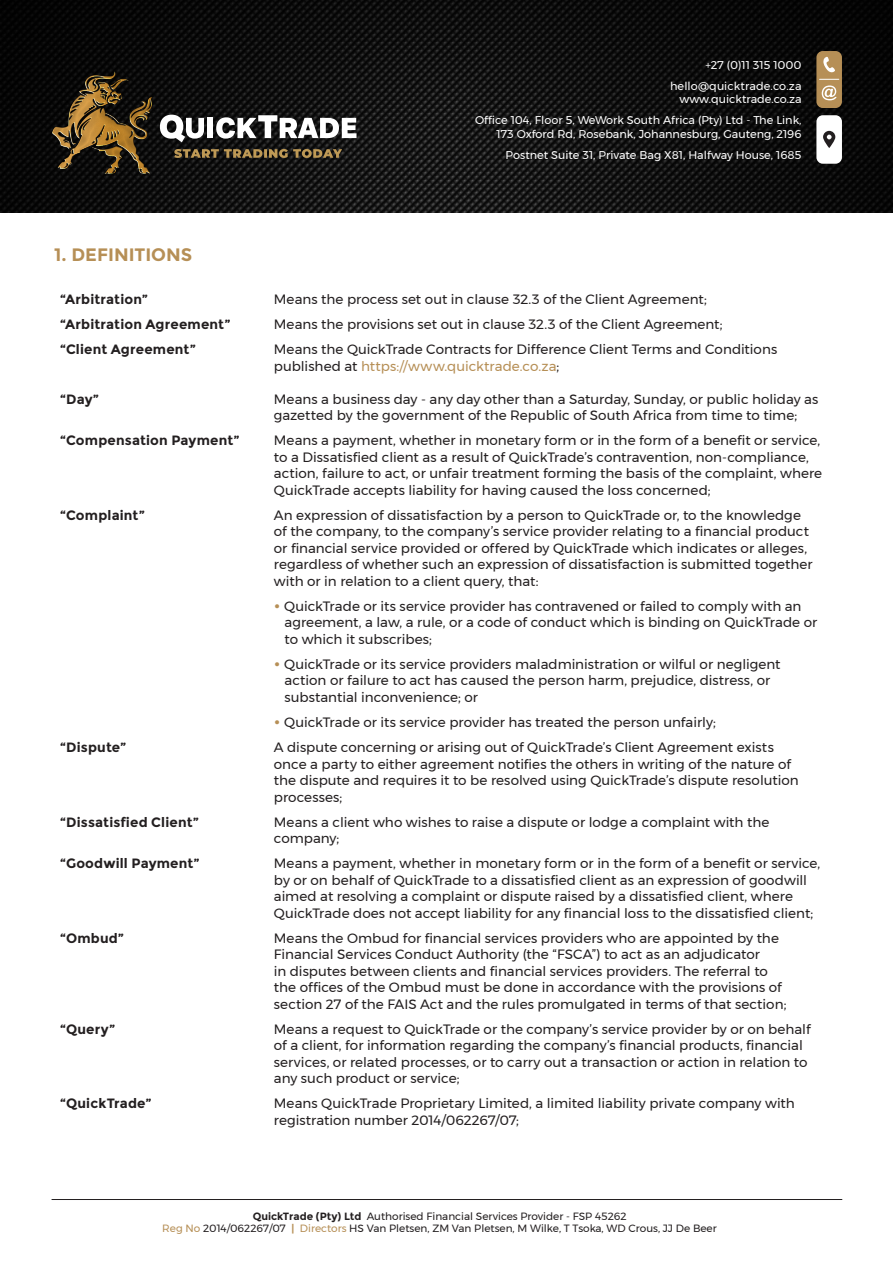
<style>
.page{position:relative;width:893px;height:1263px;background:#fff}
.page>*{position:absolute;margin:0;border:0;box-sizing:border-box;transform-origin:0 0}
.t1{font:700 18px "Montserrat";color:#b68f56}
.t2{font:13.5px/16.5px "Montserrat";color:#231f20}
.t3{font:700 13.5px "Montserrat";letter-spacing:.01em;color:#231f20}
.t4{font:11.25px/21px "Montserrat";color:#fff;text-align:right}
.t5{font:10.5px/12.6px "Montserrat";color:#231f20;text-align:center}
.s1{color:#b68f56}
.s2{font-family:"Gotham";font-weight:700;color:#b68f56}
.s3{font-weight:700}
.s4{font-weight:700;color:#b68f56}
</style>
<div class="page">
<img style="left:0;top:0;width:892px;height:213px">
<svg style="left:160px;top:115px;width:44px;height:27px"></svg>
<div style="left:208px;top:118px;width:5px;height:20px;background:#fff"></div>
<svg style="left:216px;top:115px;width:140px;height:24px"></svg>
<img style="left:51px;top:70px;width:105px;height:104px">
<svg style="left:174px;top:149px;width:168px;height:9px;background:#6d5936"></svg>
<div style="left:816px;top:51px;width:26px;height:57px;background:#b68f56;border-radius:6px"></div>
<div style="left:816px;top:115px;width:26px;height:49px;background:#fff;border-radius:6px"></div>
<svg style="left:823px;top:57px;width:12px;height:16px"></svg>
<svg style="left:820px;top:79px;width:19px;height:21px"></svg>
<svg style="left:823px;top:131px;width:12px;height:16px"></svg>
<svg style="left:827px;top:135px;width:5px;height:4px"></svg>
<hr style="left:52px;top:1199px;width:790px;height:1px;background:#231f20">
<p class="t4" style="left:670px;top:54px;width:133px">+27 (0)11 315 1000 hello@quicktrade.co.za</p>
<p class="t4" style="left:475px;top:89px;width:328px">www.quicktrade.co.za<br>Office 104, Floor 5, WeWork South Africa (Pty) Ltd - The Link,</p>
<p class="t4" style="left:497px;top:123px;width:306px">173 Oxford Rd, Rosebank, Johannesburg, Gauteng, 2196<br>Postnet Suite 31, Private Bag X81, Halfway House, 1685</p>
<p class="t1" style="left:54px;top:244px;width:140px">1. DEFINITIONS</p>
<p class="t3" style="left:60px;top:291px;width:89px">“Arbitration”</p>
<p class="t2" style="left:274px;top:291px;width:434px">Means the process set out in clause 32.3 of the Client Agreement;</p>
<p class="t3" style="left:60px;top:316px;width:172px">“Arbitration Agreement”</p>
<p class="t2" style="left:274px;top:316px;width:450px">Means the provisions set out in clause 32.3 of the Client Agreement;</p>
<p class="t3" style="left:60px;top:341px;width:137px">“Client Agreement”</p>
<p class="t3" style="left:60px;top:391px;width:40px">“Day”</p>
<p class="t2" style="left:274px;top:341px;width:505px">Means the QuickTrade Contracts for Difference Client Terms and Conditions published at <span class="s1">https://www.quicktrade.co.za</span>;</p>
<p class="t2" style="left:274px;top:390px;width:546px">Means a business day - any day other than a Saturday, Sunday, or public holiday as gazetted by the government of the Republic of South Africa from time to time;</p>
<p class="t3" style="left:60px;top:432px;width:181px">“Compensation Payment”</p>
<p class="t2" style="left:274px;top:432px;width:550px">Means a payment, whether in monetary form or in the form of a benefit or service, to a Dissatisfied client as a result of QuickTrade’s contravention, non-compliance, action, failure to act, or unfair treatment forming the basis of the complaint, where QuickTrade accepts liability for having caused the loss concerned;</p>
<p class="t3" style="left:60px;top:507px;width:86px">“Complaint”</p>
<p class="t2" style="left:274px;top:507px;width:540px">An expression of dissatisfaction by a person to QuickTrade or, to the knowledge of the company, to the company’s service provider relating to a financial product or financial service provided or offered by QuickTrade which indicates or alleges, regardless of whether such an expression of dissatisfaction is submitted together with or in relation to a client query, that:</p>
<p class="t2" style="left:285px;top:598px;width:534px;text-indent:-11px"><span class="s2">•</span> QuickTrade or its service provider has contravened or failed to comply with an agreement, a law, a rule, or a code of conduct which is binding on QuickTrade or to which it subscribes;</p>
<p class="t2" style="left:285px;top:656px;width:497px;text-indent:-11px"><span class="s2">•</span> QuickTrade or its service providers maladministration or wilful or negligent action or failure to act has caused the person harm, prejudice, distress, or substantial inconvenience; or</p>
<p class="t2" style="left:274px;top:714px;width:443px"><span class="s2">•</span> QuickTrade or its service provider has treated the person unfairly;</p>
<p class="t3" style="left:60px;top:739px;width:68px">“Dispute”</p>
<p class="t2" style="left:274px;top:739px;width:526px">A dispute concerning or arising out of QuickTrade’s Client Agreement exists once a party to either agreement notifies the others in writing of the nature of the dispute and requires it to be resolved using QuickTrade’s dispute resolution processes;</p>
<p class="t3" style="left:60px;top:814px;width:140px">“Dissatisfied Client”</p>
<p class="t2" style="left:274px;top:813px;width:497px">Means a client who wishes to raise a dispute or lodge a complaint with the company;</p>
<p class="t3" style="left:60px;top:855px;width:141px">“Goodwill Payment”</p>
<p class="t2" style="left:274px;top:855px;width:548px">Means a payment, whether in monetary form or in the form of a benefit or service, by or on behalf of QuickTrade to a dissatisfied client as an expression of goodwill aimed at resolving a complaint or dispute raised by a dissatisfied client, where QuickTrade does not accept liability for any financial loss to the dissatisfied client;</p>
<p class="t3" style="left:60px;top:930px;width:66px">“Ombud”</p>
<p class="t2" style="left:274px;top:930px;width:514px">Means the Ombud for financial services providers who are appointed by the Financial Services Conduct Authority (the “FSCA”) to act as an adjudicator<br>in disputes between clients and financial services providers. The referral to the offices of the Ombud must be done in accordance with the provisions of section 27 of the FAIS Act and the rules promulgated in terms of that section;</p>
<p class="t3" style="left:60px;top:1021px;width:57px">“Query”</p>
<p class="t2" style="left:274px;top:1021px;width:538px">Means a request to QuickTrade or the company’s service provider by or on behalf of a client, for information regarding the company’s financial products, financial services, or related processes, or to carry out a transaction or action in relation to any such product or service;</p>
<p class="t3" style="left:60px;top:1096px;width:93px">“QuickTrade”</p>
<p class="t2" style="left:274px;top:1095px;width:522px">Means QuickTrade Proprietary Limited, a limited liability private company with registration number 2014/062267/07;</p>
<p class="t5" style="left:162px;top:1210px;width:556px"><span class="s3">QuickTrade (Pty) Ltd</span> Authorised Financial Services Provider - FSP 45262<br><span class="s1">Reg No</span> 2014/062267/07 <span class="s4">|</span> <span class="s1">Directors</span> HS Van Pletsen, ZM Van Pletsen, M Wilke, T Tsoka, WD Crous, JJ De Beer</p>
</div>
